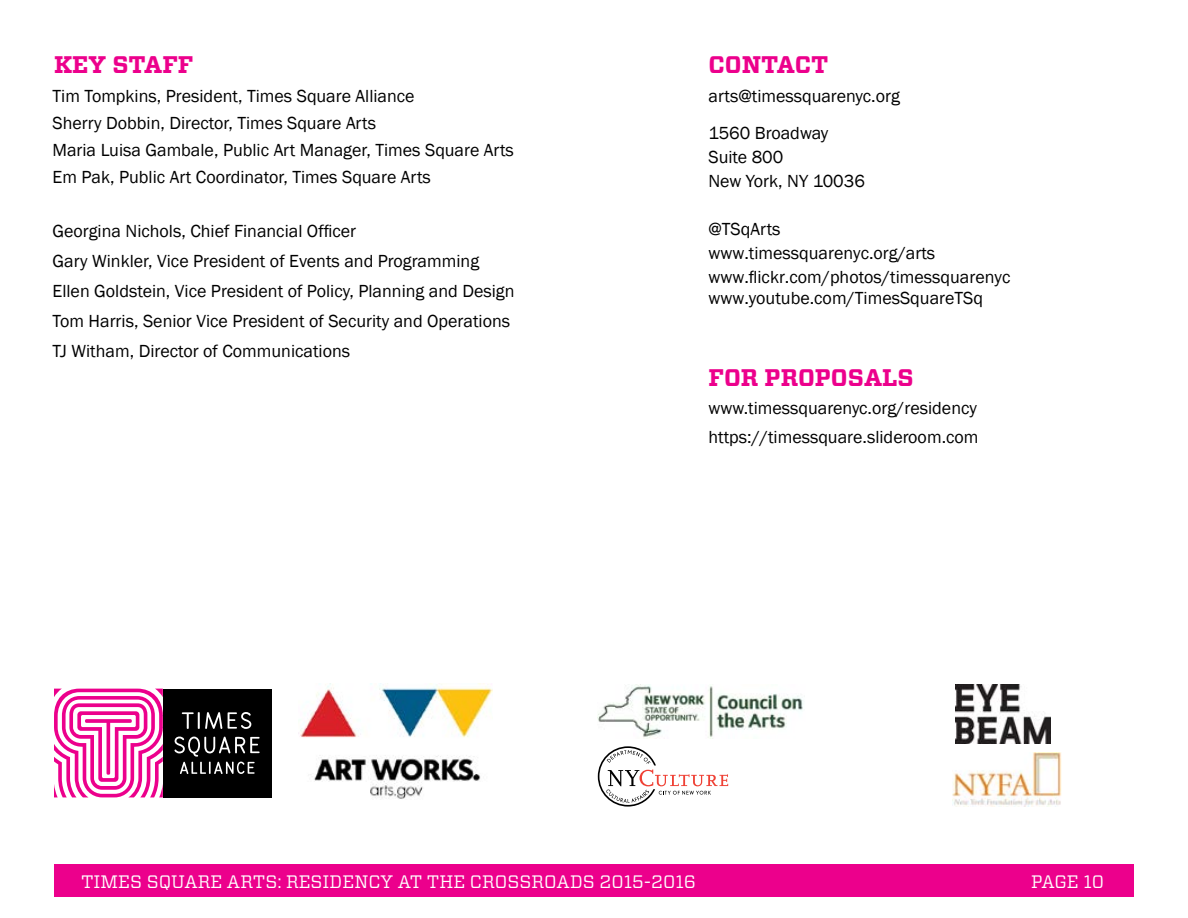
<style>
.page{position:relative;width:1188px;height:918px;background:#fff}
.page>*{position:absolute;margin:0;border:0;box-sizing:border-box;transform-origin:0 0}
.t1{font:700 24px "Vitesse";color:#ec008c}
.t2{font:18px/30px "Franklin Gothic";color:#000}
.t3{font:18px "Vitesse";color:#fff}
</style>
<div class="page">
<svg style="left:54px;top:689px;width:109px;height:108px"></svg>
<div style="left:163px;top:689px;width:109px;height:108px;background:#000"></div>
<svg style="left:182px;top:712px;width:40px;height:17px"></svg>
<svg style="left:228px;top:712px;width:23px;height:17px"></svg>
<svg style="left:174px;top:737px;width:86px;height:37px"></svg>
<svg style="left:598px;top:746px;width:130px;height:61px"></svg>
<div style="left:54px;top:864px;width:1080px;height:33px;background:#ec008c"></div>
<img style="left:298px;top:683px;width:194px;height:116px">
<img style="left:598px;top:685px;width:205px;height:53px">
<img style="left:955px;top:684px;width:95px;height:59px">
<img style="left:953px;top:752px;width:109px;height:54px">
<h1 class="t1" style="left:54px;top:49px;width:141px">KEY STAFF</h1>
<p class="t2" style="left:52px;top:83px;width:463px;line-height:27px">Tim Tompkins, President, Times Square Alliance<br>Sherry Dobbin, Director, Times Square Arts<br>Maria Luisa Gambale, Public Art Manager, Times Square Arts Em Pak, Public Art Coordinator, Times Square Arts</p>
<p class="t2" style="left:52px;top:216px;width:463px">Georgina Nichols, Chief Financial Officer<br>Gary Winkler, Vice President of Events and Programming Ellen Goldstein, Vice President of Policy, Planning and Design Tom Harris, Senior Vice President of Security and Operations TJ Witham, Director of Communications</p>
<h1 class="t1" style="left:708px;top:49px;width:35px">CONTACT</h1>
<p class="t2" style="left:708px;top:77px;width:193px;line-height:37.5px">arts@timessquarenyc.org<br>1560 Broadway</p>
<p class="t2" style="left:708px;top:146px;width:158px;line-height:24px">Suite 800<br>New York, NY 10036</p>
<p class="t2" style="left:708px;top:218px;width:303px;line-height:24px">@TSqArts www.timessquarenyc.org/arts www.flickr.com/photos/timessquarenyc</p>
<p class="t2" style="left:708px;top:284px;width:276px">www.youtube.com/TimesSquareTSq</p>
<h1 class="t1" style="left:708px;top:361px;width:18px">FOR</h1>
<h1 class="t1" style="left:765px;top:361px;width:84px">PROPOSA</h1>
<h1 class="t1" style="left:882px;top:361px;width:30px">LS</h1>
<p class="t2" style="left:708px;top:394px;width:272px;line-height:28.5px">www.timessquarenyc.org/residency https://timessquare.slideroom.com</p>
<p class="t3" style="left:81px;top:869px;width:616px">TIMES S QUARE ARTS: RESIDENCY AT THE CROSSROADS 2015-2016</p>
<p class="t3" style="left:1031px;top:869px;width:75px">PAGE 10</p>
</div>
